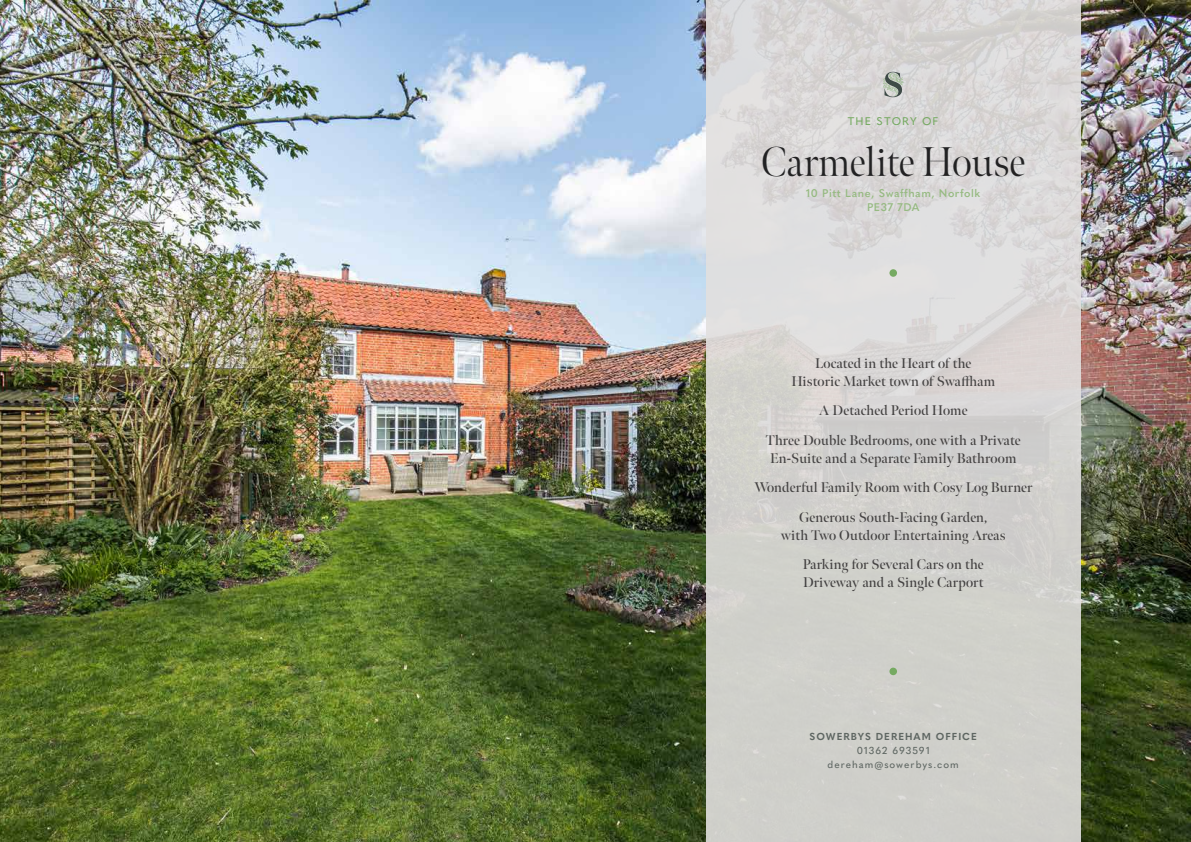
<style>
.page{position:relative;width:1191px;height:842px;background:#fff}
.page>*{position:absolute;margin:0;border:0;box-sizing:border-box;transform-origin:0 0}
.t1{font:300 41.5px "Meno Banner";color:#222223}
.t2{font:600 14px/29.3px "Meno Banner";letter-spacing:.01em;color:#434141;text-align:center}
.t3{font:600 11px/14px "Quasimoda";letter-spacing:.05em;color:#96ba81;text-align:center}
.t4{font:500 11px "Quasimoda";letter-spacing:.1em;color:#76aa62}
.t5{font:500 10px/14px "Quasimoda";letter-spacing:.1em;color:#5e6662;text-align:center}
.t6{font:700 10px "Quasimoda";letter-spacing:.1em;color:#5e6662}
</style>
<div class="page">
<img style="left:0;top:0;width:1191px;height:842px">
<div style="left:706px;top:0;width:374px;height:842px;background:linear-gradient(to bottom,#dedbdc,#cecec8)"></div>
<div style="left:889px;top:269px;width:8px;height:8px;background:#76aa62;border-radius:50%"></div>
<div style="left:889px;top:668px;width:8px;height:7px;background:#76aa62;border-radius:50%"></div>
<svg style="left:882px;top:72px;width:21px;height:25px"></svg>
<p class="t4" style="left:848px;top:113px;width:92px">THE STORY OF</p>
<h1 class="t1" style="left:761px;top:137px;width:265px">Carmelite House</h1>
<p class="t3" style="left:806px;top:186px;width:176px">10 Pitt Lane, Swaffham, Norfolk<br>PE37 7DA</p>
<p class="t2" style="left:791px;top:354px;width:205px;line-height:18px">Located in the Heart of the<br>Historic Market town of Swaffham</p>
<p class="t2" style="left:766px;top:396px;width:256px">A Detached Period Home<br>Three Double Bedrooms, one with a Private</p>
<p class="t2" style="left:754px;top:443px;width:280px">En-Suite and a Separate Family Bathroom<br>Wonderful Family Room with Cosy Log Burner<br>Generous South-Facing Garden,</p>
<p class="t2" style="left:781px;top:520px;width:226px">with Two Outdoor Entertaining Areas<br>Parking for Several Cars on the</p>
<p class="t2" style="left:803px;top:567px;width:182px">Driveway and a Single Carport</p>
<p class="t6" style="left:809px;top:728px;width:169px">SOWERBYS DEREHAM OFFICE</p>
<p class="t5" style="left:827px;top:742px;width:133px">01362 693591 dereham@sowerbys.com</p>
</div>
